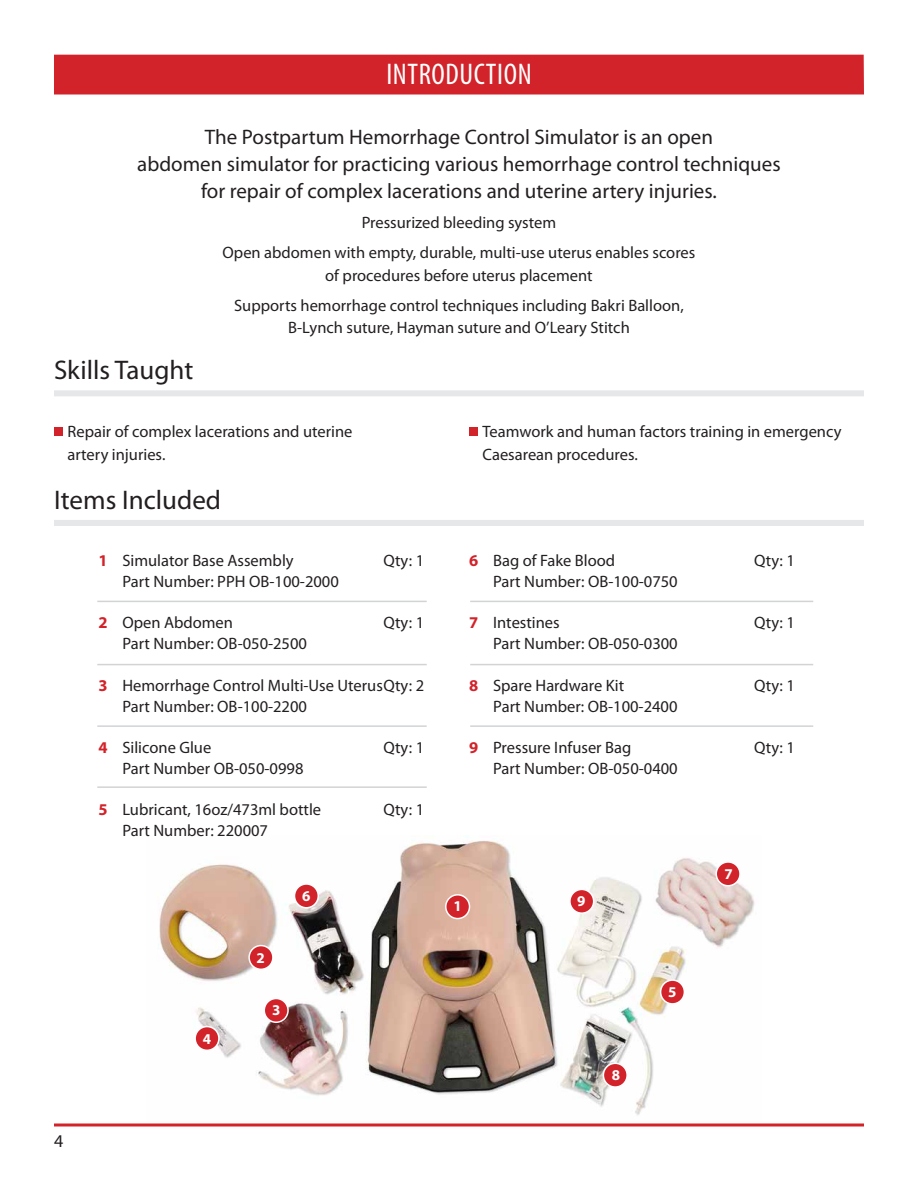
<style>
.page{position:relative;width:918px;height:1188px;background:#fff}
.page>*{position:absolute;margin:0;border:0;box-sizing:border-box;transform-origin:0 0}
.t1{font:condensed 30px "Myriad Pro";letter-spacing:.02em;color:#fff}
.t2{font:27px "Myriad Pro";color:#231f20}
.t3{font:21px/27px "Myriad Pro";color:#231f20;text-align:center}
.t4{font:18px "Myriad Pro";color:#231f20}
.t5{font:16.5px/30px "Myriad Pro";color:#231f20}
.t6{font:700 15px "Myriad Pro";color:#fff}
.s1{font-weight:700;color:#d2232a}
</style>
<div class="page">
<img style="left:158px;top:840px;width:597px;height:275px">
<div style="left:446px;top:895px;width:24px;height:24px;background:#d2232a;border-radius:50%"></div>
<div style="left:445px;top:894px;width:25px;height:25px;border:2px solid #fff;border-radius:50%"></div>
<div style="left:661px;top:980px;width:23px;height:24px;background:#d2232a;border-radius:50%"></div>
<div style="left:660px;top:979px;width:25px;height:26px;border:2px solid #fff;border-radius:50%"></div>
<div style="left:249px;top:946px;width:24px;height:23px;background:#d2232a;border-radius:50%"></div>
<div style="left:248px;top:945px;width:26px;height:25px;border:2px solid #fff;border-radius:50%"></div>
<div style="left:195px;top:1027px;width:24px;height:23px;background:#d2232a;border-radius:50%"></div>
<div style="left:194px;top:1026px;width:26px;height:25px;border:2px solid #fff;border-radius:50%"></div>
<div style="left:570px;top:889px;width:24px;height:24px;background:#d2232a;border-radius:50%"></div>
<div style="left:569px;top:889px;width:25px;height:25px;border:2px solid #fff;border-radius:50%"></div>
<div style="left:295px;top:884px;width:23px;height:24px;background:#d2232a;border-radius:50%"></div>
<div style="left:294px;top:883px;width:25px;height:26px;border:2px solid #fff;border-radius:50%"></div>
<div style="left:716px;top:862px;width:24px;height:24px;background:#d2232a;border-radius:50%"></div>
<div style="left:716px;top:861px;width:25px;height:25px;border:2px solid #fff;border-radius:50%"></div>
<div style="left:603px;top:1063px;width:24px;height:24px;background:#d2232a;border-radius:50%"></div>
<div style="left:603px;top:1063px;width:25px;height:25px;border:2px solid #fff;border-radius:50%"></div>
<div style="left:264px;top:998px;width:24px;height:24px;background:#d2232a;border-radius:50%"></div>
<div style="left:264px;top:998px;width:25px;height:25px;border:2px solid #fff;border-radius:50%"></div>
<hr style="left:54px;top:1124px;width:810px;height:2px;background:#d2232a">
<div style="left:54px;top:427px;width:9px;height:9px;background:#d2232a"></div>
<div style="left:469px;top:427px;width:9px;height:9px;background:#d2232a"></div>
<div style="left:54px;top:390px;width:810px;height:6px;background:#e6e7e8"></div>
<div style="left:54px;top:520px;width:810px;height:6px;background:#e6e7e8"></div>
<hr style="left:97px;top:601px;width:330px;height:1px;background:#d1d3d4">
<hr style="left:97px;top:664px;width:330px;height:1px;background:#d1d3d4">
<hr style="left:97px;top:725px;width:330px;height:2px;background:#d1d3d4">
<hr style="left:97px;top:786px;width:330px;height:2px;background:#d1d3d4">
<hr style="left:470px;top:601px;width:343px;height:1px;background:#d1d3d4">
<hr style="left:470px;top:664px;width:343px;height:1px;background:#d1d3d4">
<hr style="left:470px;top:725px;width:343px;height:2px;background:#d1d3d4">
<div style="left:54px;top:55px;width:810px;height:40px;background:#d2232a"></div>
<h1 class="t1" style="left:386px;top:56px;width:147px">INTRODUCTION</h1>
<p class="t3" style="left:137px;top:123px;width:645px">The Postpartum Hemorrhage Control Simulator is an open<br>abdomen simulator for practicing various hemorrhage control techniques for repair of complex lacerations and uterine artery injuries.</p>
<p class="t5" style="left:223px;top:207px;width:474px;text-align:center">Pressurized bleeding system<br>Open abdomen with empty, durable, multi-use uterus enables scores</p>
<p class="t5" style="left:234px;top:260px;width:451px;text-align:center">of procedures before uterus placement<br>Supports hemorrhage control techniques including Bakri Balloon,</p>
<p class="t5" style="left:288px;top:313px;width:343px">B-Lynch suture, Hayman suture and O’Leary Stitch</p>
<h2 class="t2" style="left:54px;top:354px;width:141px">Skills Taught</h2>
<p class="t5" style="left:68px;top:420px;width:286px;line-height:22.5px">Repair of complex lacerations and uterine artery injuries.</p>
<p class="t5" style="left:483px;top:420px;width:360px;line-height:22.5px">Teamwork and human factors training in emergency<br>Caesarean procedures.</p>
<h2 class="t2" style="left:54px;top:483px;width:169px">Items Included</h2>
<p class="t5" style="left:98px;top:545px;width:197px"><span class="s1">1</span> Simulator Base Assembly</p>
<p class="t5" style="left:383px;top:545px;width:42px">Qty: 1</p>
<p class="t5" style="left:122px;top:566px;width:218px">Part Number: PPH OB-100-2000</p>
<p class="t5" style="left:98px;top:608px;width:136px"><span class="s1">2</span> Open Abdomen</p>
<p class="t5" style="left:383px;top:608px;width:42px">Qty: 1</p>
<p class="t5" style="left:122px;top:629px;width:186px">Part Number: OB-050-2500</p>
<p class="t5" style="left:122px;top:674px;width:303px;line-height:21px;text-indent:-24px"><span class="s1">3</span> Hemorrhage Control Multi-Use UterusQty: 2<br>Part Number: OB-100-2200</p>
<p class="t5" style="left:98px;top:732px;width:114px"><span class="s1">4</span> Silicone Glue</p>
<p class="t5" style="left:383px;top:732px;width:42px">Qty: 1</p>
<p class="t5" style="left:122px;top:753px;width:183px">Part Number OB-050-0998</p>
<p class="t5" style="left:98px;top:794px;width:224px"><span class="s1">5</span> Lubricant, 16oz/473ml bottle</p>
<p class="t5" style="left:383px;top:794px;width:42px">Qty: 1</p>
<p class="t5" style="left:122px;top:815px;width:147px">Part Number: 220007</p>
<p class="t4" style="left:54px;top:1130px;width:11px">4</p>
<p class="t6" style="left:203px;top:1029px;width:10px">4</p>
<p class="t6" style="left:256px;top:948px;width:10px">2</p>
<p class="t6" style="left:272px;top:1001px;width:10px">3</p>
<p class="t6" style="left:302px;top:886px;width:10px">6</p>
<p class="t5" style="left:469px;top:545px;width:148px"><span class="s1">6</span> Bag of Fake Blood</p>
<p class="t5" style="left:754px;top:545px;width:42px">Qty: 1</p>
<p class="t5" style="left:493px;top:566px;width:186px">Part Number: OB-100-0750</p>
<p class="t5" style="left:469px;top:608px;width:92px"><span class="s1">7</span> Intestines</p>
<p class="t5" style="left:754px;top:608px;width:42px">Qty: 1</p>
<p class="t5" style="left:493px;top:629px;width:186px">Part Number: OB-050-0300</p>
<p class="t5" style="left:469px;top:670px;width:157px"><span class="s1">8</span> Spare Hardware Kit</p>
<p class="t5" style="left:754px;top:670px;width:42px">Qty: 1</p>
<p class="t5" style="left:493px;top:691px;width:186px">Part Number: OB-100-2400</p>
<p class="t5" style="left:469px;top:732px;width:164px"><span class="s1">9</span> Pressure Infuser Bag</p>
<p class="t5" style="left:754px;top:732px;width:42px">Qty: 1</p>
<p class="t5" style="left:493px;top:753px;width:186px">Part Number: OB-050-0400</p>
<p class="t6" style="left:453px;top:896px;width:10px">1</p>
<p class="t6" style="left:577px;top:892px;width:10px">9</p>
<p class="t6" style="left:612px;top:1065px;width:10px">8</p>
<p class="t6" style="left:668px;top:982px;width:10px">5</p>
<p class="t6" style="left:725px;top:864px;width:10px">7</p>
</div>
